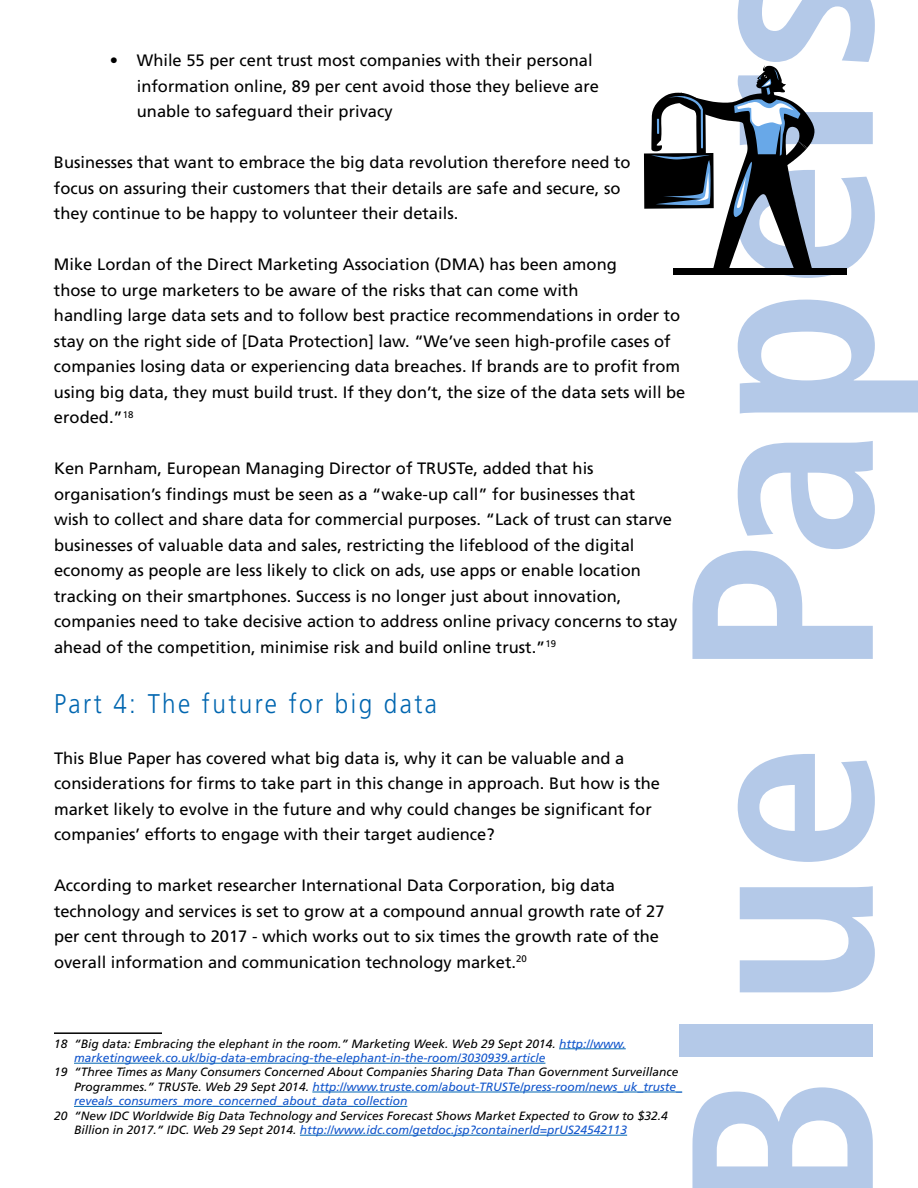
<style>
.page{position:relative;width:918px;height:1188px;background:#fff}
.page>*{position:absolute;margin:0;border:0;box-sizing:border-box;transform-origin:0 0}
.t1{font:300 27px "Frutiger LT Std";letter-spacing:.1em;color:#0066b0;scale:.9 1}
.t2{font:16.5px/25.5px "Frutiger LT Std";color:#000}
.t3{font:italic 12px/14.4px "Frutiger LT Std";color:#000}
.t4{font:italic 12px/14.4px "Frutiger LT Std";color:#15c}
.s1{color:#000}
.s2{color:#15c}
</style>
<div class="page">
<svg style="left:692px;top:1087px;width:181px;height:101px"></svg>
<div style="left:679px;top:1024px;width:194px;height:32px;background:#b4c9e8"></div>
<svg style="left:740px;top:886px;width:135px;height:106px"></svg>
<svg style="left:738px;top:754px;width:137px;height:108px"></svg>
<svg style="left:692px;top:441px;width:183px;height:218px"></svg>
<svg style="left:738px;top:300px;width:180px;height:114px"></svg>
<hr style="left:54px;top:1032px;width:108px;height:2px;background:#000">
<hr style="left:559px;top:1048px;width:67px;height:1px;background:#0066b0">
<hr style="left:74px;top:1063px;width:471px;height:1px;background:#0066b0">
<hr style="left:312px;top:1092px;width:370px;height:1px;background:#0066b0">
<hr style="left:74px;top:1106px;width:333px;height:1px;background:#0066b0">
<hr style="left:300px;top:1135px;width:327px;height:1px;background:#0066b0">
<svg style="left:644px;top:0;width:231px;height:278px"></svg>
<p class="t2" style="left:137px;top:48px;width:464px;text-indent:-27px">• While 55 per cent trust most companies with their personal information online, 89 per cent avoid those they believe are unable to safeguard their privacy</p>
<p class="t2" style="left:54px;top:150px;width:578px">Businesses that want to embrace the big data revolution therefore need to focus on assuring their customers that their details are safe and secure, so they continue to be happy to volunteer their details.</p>
<p class="t2" style="left:54px;top:252px;width:633px">Mike Lordan of the Direct Marketing Association (DMA) has been among<br>those to urge marketers to be aware of the risks that can come with<br>handling large data sets and to follow best practice recommendations in order to stay on the right side of [Data Protection] law. “We’ve seen high-profile cases of companies losing data or experiencing data breaches. If brands are to profit from using big data, they must build trust. If they don’t, the size of the data sets will be eroded.”<sup>18</sup></p>
<p class="t2" style="left:54px;top:456px;width:625px">Ken Parnham, European Managing Director of TRUSTe, added that his organisation’s findings must be seen as a “wake-up call” for businesses that<br>wish to collect and share data for commercial purposes. “Lack of trust can starve businesses of valuable data and sales, restricting the lifeblood of the digital economy as people are less likely to click on ads, use apps or enable location tracking on their smartphones. Success is no longer just about innovation, companies need to take decisive action to address online privacy concerns to stay ahead of the competition, minimise risk and build online trust.”<sup>19</sup></p>
<h1 class="t1" style="left:54px;top:688px;width:427px">Part 4: The future for big data</h1>
<p class="t2" style="left:54px;top:745px;width:608px">This Blue Paper has covered what big data is, why it can be valuable and a considerations for firms to take part in this change in approach. But how is the market likely to evolve in the future and why could changes be significant for companies’ efforts to engage with their target audience?</p>
<p class="t2" style="left:54px;top:873px;width:612px">According to market researcher International Data Corporation, big data technology and services is set to grow at a compound annual growth rate of 27 per cent through to 2017 - which works out to six times the growth rate of the overall information and communication technology market.<sup>20</sup></p>
<p class="t4" style="left:74px;top:1036px;width:553px;text-indent:-20px"><span class="s1">18 “Big data: Embracing the elephant in the room.” Marketing Week. Web 29 Sept 2014.</span> http://www. marketingweek.co.uk/big-data-embracing-the-elephant-in-the-room/3030939.article</p>
<p class="t3" style="left:74px;top:1065px;width:610px;text-indent:-20px">19 “Three Times as Many Consumers Concerned About Companies Sharing Data Than Government Surveillance<br>Programmes.” TRUSTe. Web 29 Sept 2014. <span class="s2">http://www.truste.com/about-TRUSTe/press-room/news_uk_truste_ reveals_consumers_more_concerned_about_data_collection</span></p>
<p class="t3" style="left:74px;top:1108px;width:595px;text-indent:-20px">20 “New IDC Worldwide Big Data Technology and Services Forecast Shows Market Expected to Grow to $32.4<br>Billion in 2017.” IDC. Web 29 Sept 2014. <span class="s2">http://www.idc.com/getdoc.jsp?containerId=prUS24542113</span></p>
</div>
